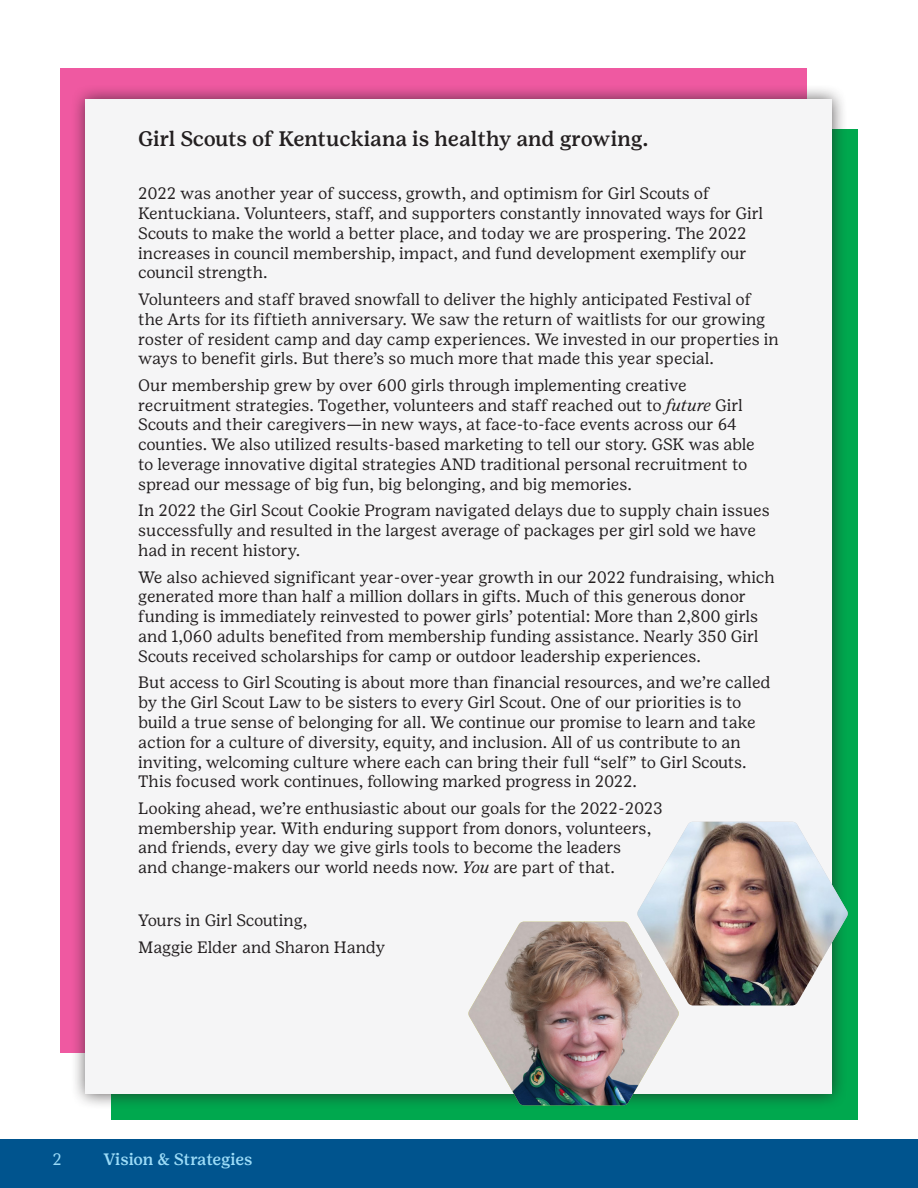
<style>
.page{position:relative;width:918px;height:1188px;background:#fff}
.page>*{position:absolute;margin:0;border:0;box-sizing:border-box;transform-origin:0 0}
.t1{font:500 21px "Girl Scout Text";letter-spacing:-.005em;color:#231f20}
.t2{font:16.5px/19.8px "Girl Scout Text";letter-spacing:-.005em;color:#231f20}
.t3{font:500 16.5px "Girl Scout Text";letter-spacing:-.02em;color:#9cdcf8}
.t4{font:16.5px "Girl Scout Text";color:#9cdcf8}
.s1{font-style:italic}
</style>
<div class="page">
<div style="left:61px;top:68px;width:746px;height:985px;background:#ef59a1"></div>
<div style="left:111px;top:129px;width:746px;height:991px;background:#00a84e"></div>
<div style="left:70px;top:84px;width:778px;height:1026px;background:#231f20;opacity:.75"></div>
<div style="left:86px;top:100px;width:746px;height:994px;background:#f5f5f6"></div>
<svg style="left:468px;top:921px;width:380px;height:184px"></svg>
<img style="left:637px;top:822px;width:211px;height:183px">
<div style="left:0;top:1139px;width:918px;height:49px;background:#00548e"></div>
<p class="t1" style="left:138px;top:127px;width:512px">Girl Scouts of Kentuckiana is healthy and growing.</p>
<p class="t2" style="left:138px;top:184px;width:626px">2022 was another year of success, growth, and optimism for Girl Scouts of Kentuckiana. Volunteers, staff, and supporters constantly innovated ways for Girl Scouts to make the world a better place, and today we are prospering. The 2022 increases in council membership, impact, and fund development exemplify our council strength.</p>
<p class="t2" style="left:138px;top:289px;width:642px">Volunteers and staff braved snowfall to deliver the highly anticipated Festival of the Arts for its fiftieth anniversary. We saw the return of waitlists for our growing roster of resident camp and day camp experiences. We invested in our properties in ways to benefit girls. But there’s so much more that made this year special.</p>
<p class="t2" style="left:138px;top:375px;width:618px">Our membership grew by over 600 girls through implementing creative recruitment strategies. Together, volunteers and staff reached out to <span class="s1">future</span> Girl Scouts and their caregivers—in new ways, at face-to-face events across our 64 counties. We also utilized results-based marketing to tell our story. GSK was able to leverage innovative digital strategies AND traditional personal recruitment to spread our message of big fun, big belonging, and big memories.</p>
<p class="t2" style="left:138px;top:501px;width:633px">In 2022 the Girl Scout Cookie Program navigated delays due to supply chain issues successfully and resulted in the largest average of packages per girl sold we have had in recent history.</p>
<p class="t2" style="left:138px;top:567px;width:638px">We also achieved significant year-over-year growth in our 2022 fundraising, which generated more than half a million dollars in gifts. Much of this generous donor funding is immediately reinvested to power girls’ potential: More than 2,800 girls and 1,060 adults benefited from membership funding assistance. Nearly 350 Girl Scouts received scholarships for camp or outdoor leadership experiences.</p>
<p class="t2" style="left:138px;top:673px;width:634px">But access to Girl Scouting is about more than financial resources, and we’re called by the Girl Scout Law to be sisters to every Girl Scout. One of our priorities is to build a true sense of belonging for all. We continue our promise to learn and take action for a culture of diversity, equity, and inclusion. All of us contribute to an inviting, welcoming culture where each can bring their full “self” to Girl Scouts.<br>This focused work continues, following marked progress in 2022.</p>
<p class="t2" style="left:138px;top:798px;width:526px">Looking ahead, we’re enthusiastic about our goals for the 2022-2023 membership year. With enduring support from donors, volunteers, and friends, every day we give girls tools to become the leaders<br>and change-makers our world needs now. <span class="s1">You</span> are part of that.</p>
<p class="t2" style="left:138px;top:907px;width:249px;line-height:26.5px">Yours in Girl Scouting,<br>Maggie Elder and Sharon Handy</p>
<p class="t4" style="left:52px;top:1150px;width:11px">2</p>
<p class="t3" style="left:103px;top:1150px;width:151px">Vision &amp; Strategies</p>
</div>
